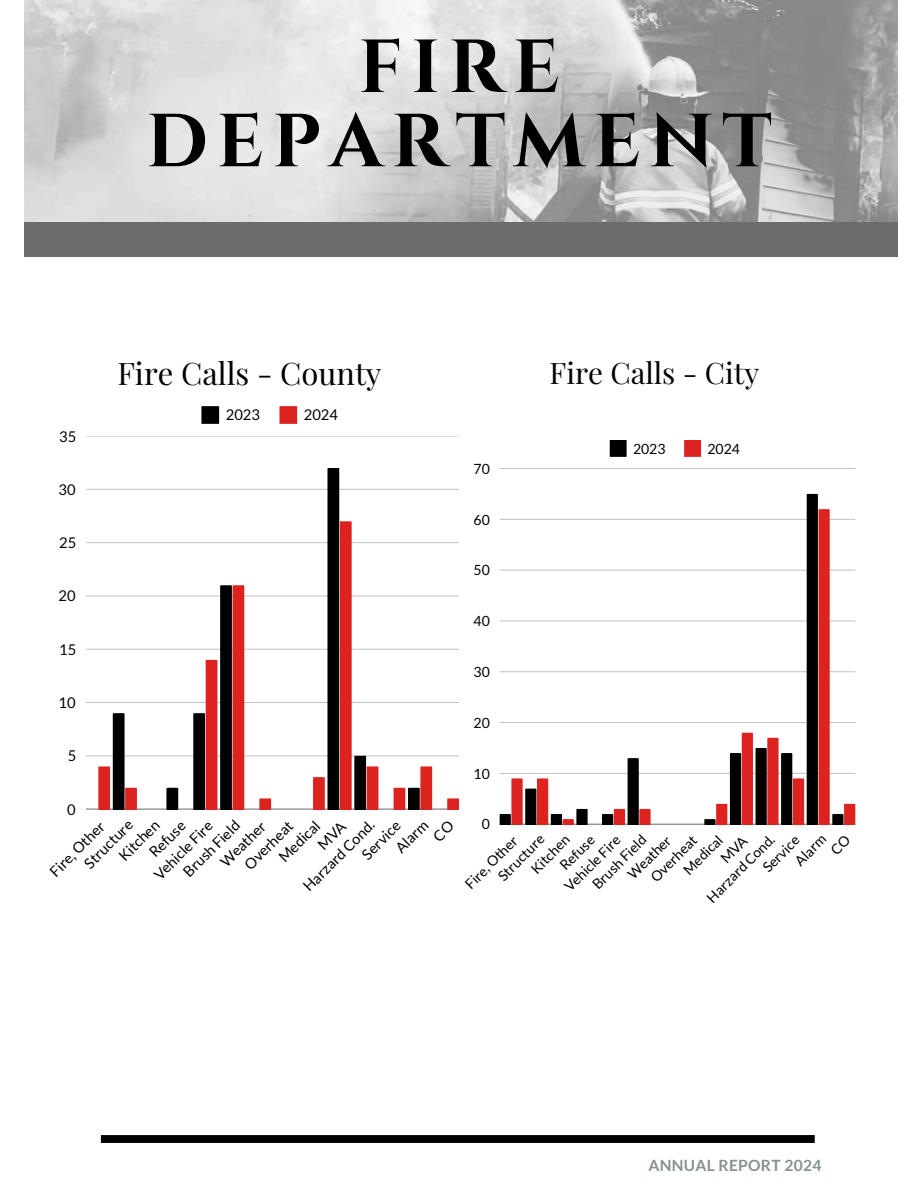
<style>
.page{position:relative;width:918px;height:1188px;background:#fff}
.page>*{position:absolute;margin:0;border:0;box-sizing:border-box;transform-origin:0 0}
.t1{font:700 75px/74.2px "Cinzel";letter-spacing:.11em;color:#000;text-align:center}
.t2{font:30.9px "Playfair Display";color:#000}
.t3{font:29.55px "Playfair Display";color:#000}
.t4{font:700 15.6px "Lato";letter-spacing:.02em;color:#86928e}
.t5{font:14.7px "Lato";color:#000}
.t6{font:14.1px "Lato";color:#000}
</style>
<div class="page">
<div style="left:101px;top:1135px;width:714px;height:8px;background:#000"></div>
<img style="left:25px;top:0;width:873px;height:223px">
<div style="left:25px;top:223px;width:873px;height:34px;background:#6d6c6a"></div>
<svg style="left:201px;top:406px;width:18px;height:18px"></svg>
<svg style="left:279px;top:406px;width:18px;height:18px"></svg>
<hr style="left:86px;top:809px;width:373px;height:1px;background:#000;opacity:.6">
<hr style="left:86px;top:755px;width:373px;height:1px;background:#d3d3d3">
<hr style="left:86px;top:702px;width:373px;height:1px;background:#c0c0c0">
<hr style="left:86px;top:649px;width:373px;height:1px;background:#d1d1d1">
<hr style="left:86px;top:596px;width:373px;height:1px;background:#e4e4e4">
<hr style="left:86px;top:542px;width:373px;height:1px;background:#c8c8c8">
<hr style="left:86px;top:489px;width:373px;height:1px;background:#cacaca">
<hr style="left:86px;top:436px;width:373px;height:1px;background:#dcdcdc">
<svg style="left:98px;top:713px;width:39px;height:96px"></svg>
<svg style="left:166px;top:788px;width:12px;height:21px"></svg>
<svg style="left:193px;top:585px;width:51px;height:224px"></svg>
<svg style="left:259px;top:798px;width:12px;height:11px"></svg>
<svg style="left:313px;top:468px;width:65px;height:341px"></svg>
<svg style="left:394px;top:766px;width:38px;height:43px"></svg>
<svg style="left:447px;top:798px;width:12px;height:11px"></svg>
<svg style="left:610px;top:440px;width:17px;height:17px"></svg>
<svg style="left:684px;top:440px;width:17px;height:17px"></svg>
<hr style="left:500px;top:824px;width:355px;height:1px;background:#000;opacity:.6">
<hr style="left:500px;top:773px;width:355px;height:1px;background:#c7c7c7">
<hr style="left:500px;top:722px;width:355px;height:1px;background:#c3c3c3">
<hr style="left:500px;top:671px;width:355px;height:1px;background:#cfcfcf">
<hr style="left:500px;top:621px;width:355px;height:1px;background:#e3e3e3">
<hr style="left:500px;top:570px;width:355px;height:1px;background:#d7d7d7">
<hr style="left:500px;top:519px;width:355px;height:1px;background:#cbcbcb">
<svg style="left:500px;top:778px;width:88px;height:46px"></svg>
<svg style="left:602px;top:758px;width:49px;height:66px"></svg>
<svg style="left:704px;top:494px;width:151px;height:330px"></svg>
<p class="t1" style="left:146px;top:32px;width:628px">FIRE<br>DEPARTMENT</p>
<h1 class="t2" style="left:117px;top:352px;width:266px">Fire Calls - County</h1>
<p class="t5" style="left:59px;top:427px;width:19px">35</p>
<p class="t5" style="left:59px;top:480px;width:19px">30</p>
<p class="t5" style="left:59px;top:534px;width:19px">25</p>
<p class="t5" style="left:59px;top:587px;width:19px">20</p>
<p class="t5" style="left:59px;top:640px;width:19px">15</p>
<p class="t5" style="left:59px;top:693px;width:19px">10</p>
<p class="t5" style="left:68px;top:747px;width:10px">5</p>
<p class="t5" style="left:67px;top:800px;width:10px">0</p>
<p class="t5" style="left:226px;top:406px;width:36px">2023</p>
<p class="t5" style="left:304px;top:406px;width:36px">2024</p>
<p class="t5" style="left:179px;top:868px;width:74px;rotate:-45deg">Brush Field</p>
<p class="t5" style="left:275px;top:853px;width:53px;rotate:-45deg">Medical</p>
<p class="t5" style="left:240px;top:860px;width:63px;rotate:-45deg">Overheat</p>
<p class="t5" style="left:80px;top:859px;width:63px;rotate:-45deg">Structure</p>
<p class="t5" style="left:392px;top:844px;width:41px;rotate:-45deg">Alarm</p>
<p class="t5" style="left:299px;top:882px;width:95px;rotate:-45deg">Harzard Cond.</p>
<p class="t5" style="left:115px;top:852px;width:52px;rotate:-45deg">Kitchen</p>
<p class="t5" style="left:145px;top:848px;width:46px;rotate:-45deg">Refuse</p>
<p class="t5" style="left:150px;top:870px;width:77px;rotate:-45deg">Vehicle Fire</p>
<p class="t5" style="left:358px;top:850px;width:49px;rotate:-45deg">Service</p>
<p class="t5" style="left:216px;top:858px;width:59px;rotate:-45deg">Weather</p>
<p class="t5" style="left:46px;top:868px;width:72px;rotate:-45deg">Fire, Other</p>
<h2 class="t3" style="left:550px;top:352px;width:211px">Fire Calls - City</h2>
<p class="t6" style="left:474px;top:460px;width:18px">70</p>
<p class="t6" style="left:474px;top:511px;width:18px">60</p>
<p class="t6" style="left:474px;top:561px;width:18px">50</p>
<p class="t6" style="left:474px;top:612px;width:18px">40</p>
<p class="t6" style="left:474px;top:663px;width:18px">30</p>
<p class="t6" style="left:474px;top:714px;width:18px">20</p>
<p class="t6" style="left:474px;top:765px;width:18px">10</p>
<p class="t6" style="left:482px;top:816px;width:10px">0</p>
<p class="t6" style="left:633px;top:440px;width:34px">2023</p>
<p class="t6" style="left:707px;top:440px;width:34px">2024</p>
<p class="t6" style="left:589px;top:880px;width:71px;rotate:-45deg">Brush Field</p>
<p class="t6" style="left:680px;top:866px;width:51px;rotate:-45deg">Medical</p>
<p class="t6" style="left:647px;top:873px;width:60px;rotate:-45deg">Overheat</p>
<p class="t6" style="left:494px;top:872px;width:60px;rotate:-45deg">Structure</p>
<p class="t6" style="left:791px;top:857px;width:39px;rotate:-45deg">Alarm</p>
<p class="t6" style="left:703px;top:894px;width:91px;rotate:-45deg">Harzard Cond.</p>
<p class="t6" style="left:527px;top:865px;width:49px;rotate:-45deg">Kitchen</p>
<p class="t6" style="left:556px;top:861px;width:44px;rotate:-45deg">Refuse</p>
<p class="t6" style="left:561px;top:882px;width:74px;rotate:-45deg">Vehicle Fire</p>
<p class="t6" style="left:759px;top:863px;width:47px;rotate:-45deg">Service</p>
<p class="t6" style="left:624px;top:870px;width:56px;rotate:-45deg">Weather</p>
<p class="t6" style="left:461px;top:880px;width:69px;rotate:-45deg">Fire, Other</p>
<p class="t4" style="left:648px;top:1155px;width:174px">ANNUAL REPORT 2024</p>
</div>
